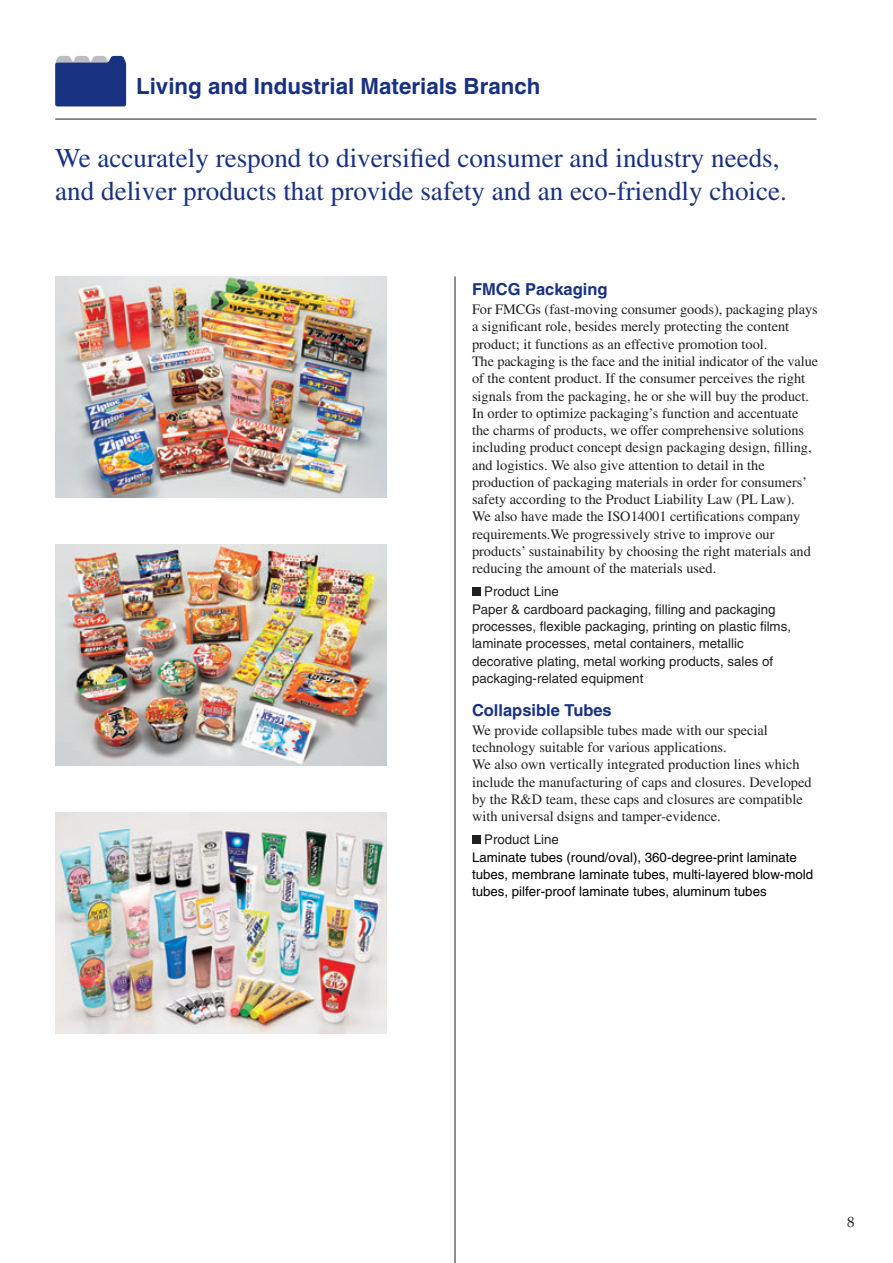
<style>
.page{position:relative;width:893px;height:1263px;background:#fff}
.page>*{position:absolute;margin:0;border:0;box-sizing:border-box;transform-origin:0 0}
.t1{font:27.15px/32.4px "Times";color:#183181}
.t2{font:700 22.35px "Helvetica";color:#183181}
.t3{font:700 16.5px "Helvetica";color:#183181}
.t4{font:14.85px "Palatino";color:#231f20}
.t5{font:14.4px/17.2px "Times";color:#231f20}
.t6{font:13.35px/17.2px "Helvetica";color:#231f20}
.t7{font:13.35px/17.2px "Helvetica";color:#000}
</style>
<div class="page">
<hr style="left:55px;top:119px;width:761px;height:1px;background:#231f20">
<hr style="left:455px;top:276px;width:1px;height:987px;background:#231f20">
<svg style="left:55px;top:56px;width:71px;height:50px;background:#2b4189"></svg>
<img style="left:55px;top:544px;width:332px;height:221px">
<div style="left:472px;top:587px;width:8px;height:9px;background:#231f20"></div>
<div style="left:472px;top:835px;width:8px;height:9px;background:#231f20"></div>
<img style="left:55px;top:276px;width:332px;height:221px">
<img style="left:55px;top:812px;width:332px;height:221px">
<h2 class="t2" style="left:136px;top:78px;width:406px">Living and Industrial Materials Branch</h2>
<h1 class="t1" style="left:55px;top:144px;width:733px">We accurately respond to diversified consumer and industry needs, and deliver products that provide safety and an eco-friendly choice.</h1>
<p class="t3" style="left:472px;top:283px;width:137px">FMCG Packaging</p>
<p class="t5" style="left:472px;top:302px;width:348px">For FMCGs (fast-moving consumer goods), packaging plays a significant role, besides merely protecting the content product; it functions as an effective promotion tool.<br>The packaging is the face and the initial indicator of the value of the content product. If the consumer perceives the right signals from the packaging, he or she will buy the product.<br>In order to optimize packaging’s function and accentuate the charms of products, we offer comprehensive solutions including product concept design packaging design, filling, and logistics. We also give attention to detail in the production of packaging materials in order for consumers’ safety according to the Product Liability Law (PL Law).<br>We also have made the ISO14001 certifications company requirements.We progressively strive to improve our products’ sustainability by choosing the right materials and reducing the amount of the materials used.</p>
<p class="t6" style="left:472px;top:584px;width:321px;text-indent:12px">Product Line<br>Paper &amp; cardboard packaging, filling and packaging processes, flexible packaging, printing on plastic films, laminate processes, metal containers, metallic decorative plating, metal working products, sales of packaging-related equipment</p>
<p class="t3" style="left:472px;top:704px;width:141px">Collapsible Tubes</p>
<p class="t5" style="left:472px;top:723px;width:341px">We provide collapsible tubes made with our special technology suitable for various applications.<br>We also own vertically integrated production lines which include the manufacturing of caps and closures. Developed by the R&amp;D team, these caps and closures are compatible with universal dsigns and tamper-evidence.</p>
<p class="t6" style="left:484px;top:832px;width:76px">Product Line</p>
<p class="t7" style="left:472px;top:850px;width:343px">Laminate tubes (round/oval), 360-degree-print laminate tubes, membrane laminate tubes, multi-layered blow-mold tubes, pilfer-proof laminate tubes, aluminum tubes</p>
<p class="t4" style="left:847px;top:1216px;width:9px">8</p>
</div>
